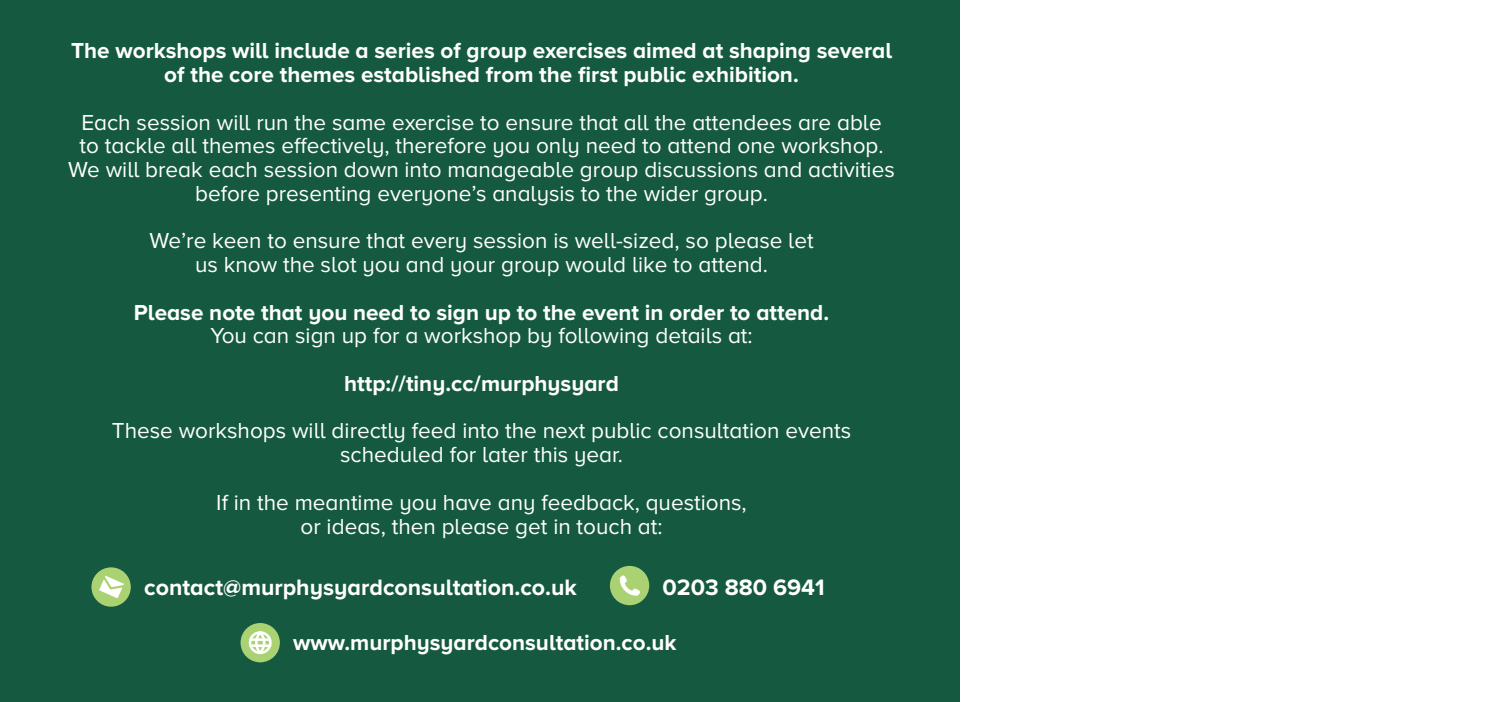
<style>
.page{position:relative;width:1489px;height:702px;background:#fff}
.page>*{position:absolute;margin:0;border:0;box-sizing:border-box;transform-origin:0 0}
.Paragraph_Style_1{font:700 23.25px "Proxima Nova A";color:#fff}
.Paragraph_Style_1-2{font:22.5px/23.8px "Proxima Nova A";color:#fff;text-align:center}
.Paragraph_Style_1-3{font:700 22.5px/23.8px "Proxima Nova A";color:#fff;text-align:center}
</style>
<div class="page">
<div style="left:0;top:0;width:966px;height:702px;background:#155a40"></div>
<div style="left:960px;top:0;width:528px;height:702px;background:#fff"></div>
<div style="left:610px;top:566px;width:39px;height:39px;background:#aad272;border-radius:50%"></div>
<svg style="left:619px;top:575px;width:21px;height:21px"></svg>
<div style="left:91px;top:567px;width:40px;height:39px;background:#aad272;border-radius:50%"></div>
<svg style="left:95px;top:574px;width:33px;height:28px"></svg>
<div style="left:240px;top:623px;width:40px;height:39px;background:#aad272;border-radius:50%"></div>
<svg style="left:249px;top:631px;width:23px;height:23px"></svg>
<p class="Paragraph_Style_1-3" style="left:71px;top:38px;width:822px">The workshops will include a series of group exercises aimed at shaping several of the core themes established from the first public exhibition.</p>
<p class="Paragraph_Style_1-2" style="left:68px;top:110px;width:828px">Each session will run the same exercise to ensure that all the attendees are able<br>to tackle all themes effectively, therefore you only need to attend one workshop.<br>We will break each session down into manageable group discussions and activities before presenting everyone’s analysis to the wider group.</p>
<p class="Paragraph_Style_1-2" style="left:149px;top:229px;width:665px">We’re keen to ensure that every session is well-sized, so please let</p>
<p class="Paragraph_Style_1-2" style="left:195px;top:252px;width:574px">us know the slot you and your group would like to attend.</p>
<p class="Paragraph_Style_1-3" style="left:134px;top:300px;width:696px">Please note that you need to sign up to the event in order to attend.</p>
<p class="Paragraph_Style_1-2" style="left:210px;top:324px;width:543px">You can sign up for a workshop by following details at:</p>
<p class="Paragraph_Style_1-3" style="left:344px;top:371px;width:276px">http://tiny.cc/murphysyard</p>
<p class="Paragraph_Style_1-2" style="left:112px;top:419px;width:740px">These workshops will directly feed into the next public consultation events scheduled for later this year.</p>
<p class="Paragraph_Style_1-2" style="left:216px;top:490px;width:532px">If in the meantime you have any feedback, questions,</p>
<p class="Paragraph_Style_1-2" style="left:300px;top:514px;width:363px">or ideas, then please get in touch at:</p>
<p class="Paragraph_Style_1" style="left:144px;top:573px;width:434px">contact@murphysyardconsultation.co.uk</p>
<p class="Paragraph_Style_1" style="left:662px;top:573px;width:163px">0203 880 6941</p>
<p class="Paragraph_Style_1-3" style="left:293px;top:630px;width:385px">www.murphysyardconsultation.co.uk</p>
</div>
